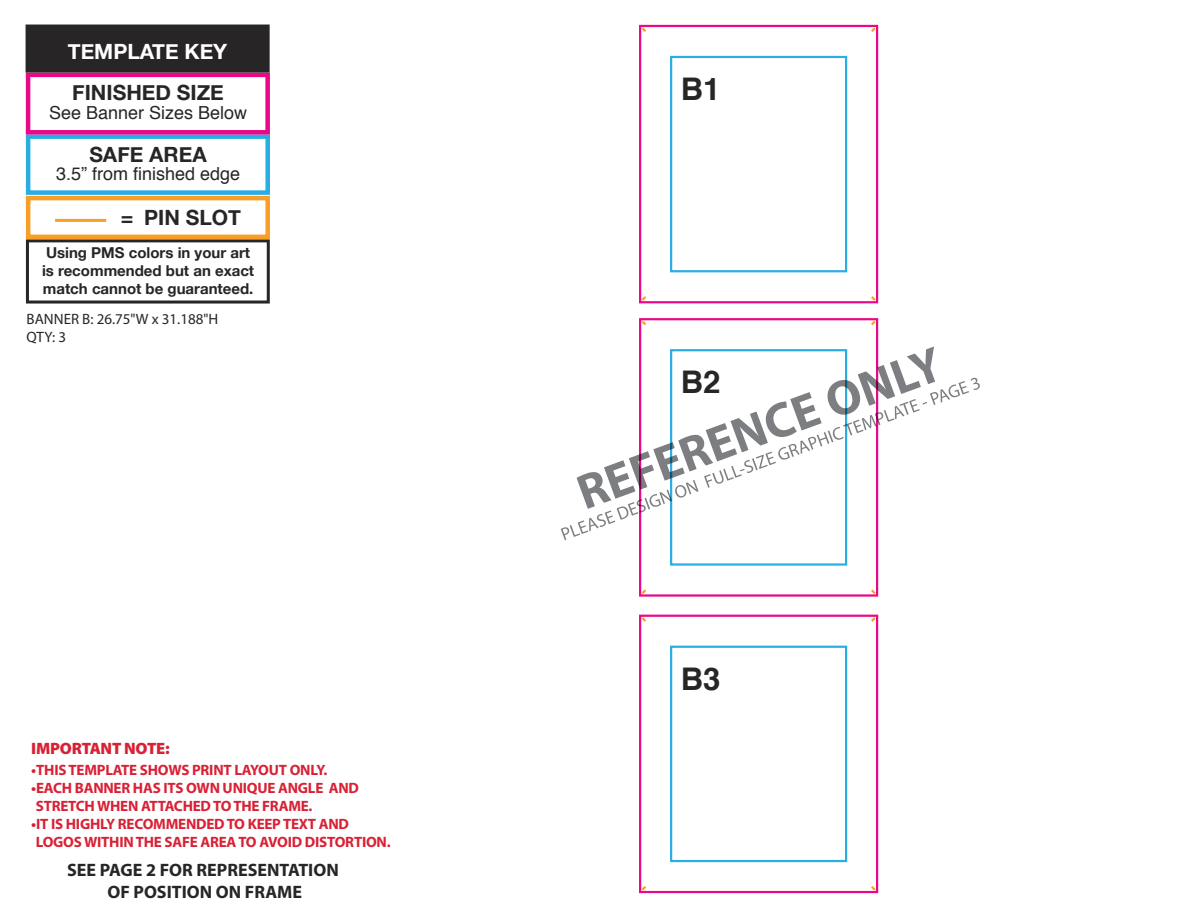
<style>
.page{position:relative;width:1188px;height:918px;background:#fff}
.page>*{position:absolute;margin:0;border:0;box-sizing:border-box;transform-origin:0 0}
.t1{font:700 31.2px "Helvetica";color:#282527}
.t2{font:700 21px "Helvetica Neue";color:#282527}
.t3{font:700 21px "Helvetica Neue";color:#fff}
.t4{font:700 18px/21.6px "Myriad Pro";color:#282527;text-align:center}
.t5{font:18px "Helvetica";color:#282527}
.t6{font:900 16.5px "Myriad Pro";letter-spacing:-.015em;color:#d92135}
.t7{font:700 15px/18px "Myriad Pro";letter-spacing:-.015em;color:#d92135}
.t8{font:700 15px/18px "Helvetica Neue";color:#282527}
.t9{font:700 15px/18px "Myriad";color:#282527}
</style>
<div class="page">
<div style="left:26px;top:239px;width:244px;height:65px;border:3px solid #282527"></div>
<div style="left:26px;top:134px;width:244px;height:61px;border:4px solid #2aade3"></div>
<div style="left:26px;top:73px;width:244px;height:62px;border:4px solid #ec0688"></div>
<div style="left:26px;top:196px;width:244px;height:43px;border:4px solid #f99f28"></div>
<div style="left:26px;top:25px;width:244px;height:48px;background:#282527;border:3px solid #282527"></div>
<hr style="left:55px;top:219px;width:51px;height:3px;background:#f99f28">
<div style="left:639px;top:25px;width:239px;height:278px;border:2px solid #ec0688"></div>
<div style="left:670px;top:56px;width:177px;height:216px;border:2px solid #2aade3"></div>
<svg style="left:869px;top:25px;width:9px;height:9px"></svg>
<svg style="left:869px;top:294px;width:9px;height:9px"></svg>
<svg style="left:639px;top:25px;width:10px;height:9px"></svg>
<svg style="left:639px;top:294px;width:10px;height:9px"></svg>
<div style="left:639px;top:318px;width:239px;height:279px;border:2px solid #ec0688"></div>
<svg style="left:869px;top:318px;width:9px;height:10px"></svg>
<svg style="left:869px;top:587px;width:9px;height:9px"></svg>
<svg style="left:639px;top:318px;width:10px;height:10px"></svg>
<svg style="left:639px;top:587px;width:10px;height:9px"></svg>
<div style="left:639px;top:615px;width:239px;height:278px;border:2px solid #ec0688"></div>
<div style="left:670px;top:646px;width:177px;height:216px;border:2px solid #2aade3"></div>
<svg style="left:869px;top:615px;width:9px;height:9px"></svg>
<svg style="left:869px;top:884px;width:9px;height:9px"></svg>
<svg style="left:639px;top:615px;width:10px;height:9px"></svg>
<svg style="left:639px;top:884px;width:10px;height:9px"></svg>
<svg style="left:561px;top:347px;width:419px;height:193px"></svg>
<h2 class="t3" style="left:68px;top:32px;width:161px">TEMPLATE KEY</h2>
<h2 class="t2" style="left:72px;top:73px;width:153px">FINISHED SIZE</h2>
<p class="t5" style="left:49px;top:98px;width:200px">See Banner Sizes Below</p>
<h2 class="t2" style="left:89px;top:135px;width:119px">SAFE AREA</h2>
<p class="t5" style="left:56px;top:160px;width:186px">3.5” from finished edge</p>
<h2 class="t2" style="left:121px;top:198px;width:122px">= PIN SLOT</h2>
<p class="t8" style="left:42px;top:243px;width:214px">Using PMS colors in your art is recommended but an exact match cannot be guaranteed.</p>
<p class="t9" style="left:27px;top:310px;width:193px">BANNER B: 26.75"W x 31.188"H<br>QTY: 3</p>
<p class="t6" style="left:31px;top:740px;width:140px">IMPORTANT NOTE:</p>
<p class="t7" style="left:31px;top:761px;width:298px">•THIS TEMPLATE SHOWS PRINT LAYOUT ONLY.</p>
<p class="t7" style="left:31px;top:779px;width:329px">•EACH BANNER HAS ITS OWN UNIQUE ANGLE AND<br>STRETCH WHEN ATTACHED TO THE FRAME.</p>
<p class="t7" style="left:31px;top:815px;width:361px">•IT IS HIGHLY RECOMMENDED TO KEEP TEXT AND<br>LOGOS WITHIN THE SAFE AREA TO AVOID DISTORTION.</p>
<p class="t4" style="left:67px;top:859px;width:273px">SEE PAGE 2 FOR REPRESENTATION<br>OF POSITION ON FRAME</p>
<h1 class="t1" style="left:681px;top:64px;width:41px">B1</h1>
<h1 class="t1" style="left:681px;top:357px;width:41px">B2</h1>
<h1 class="t1" style="left:681px;top:653px;width:41px">B3</h1>
</div>
